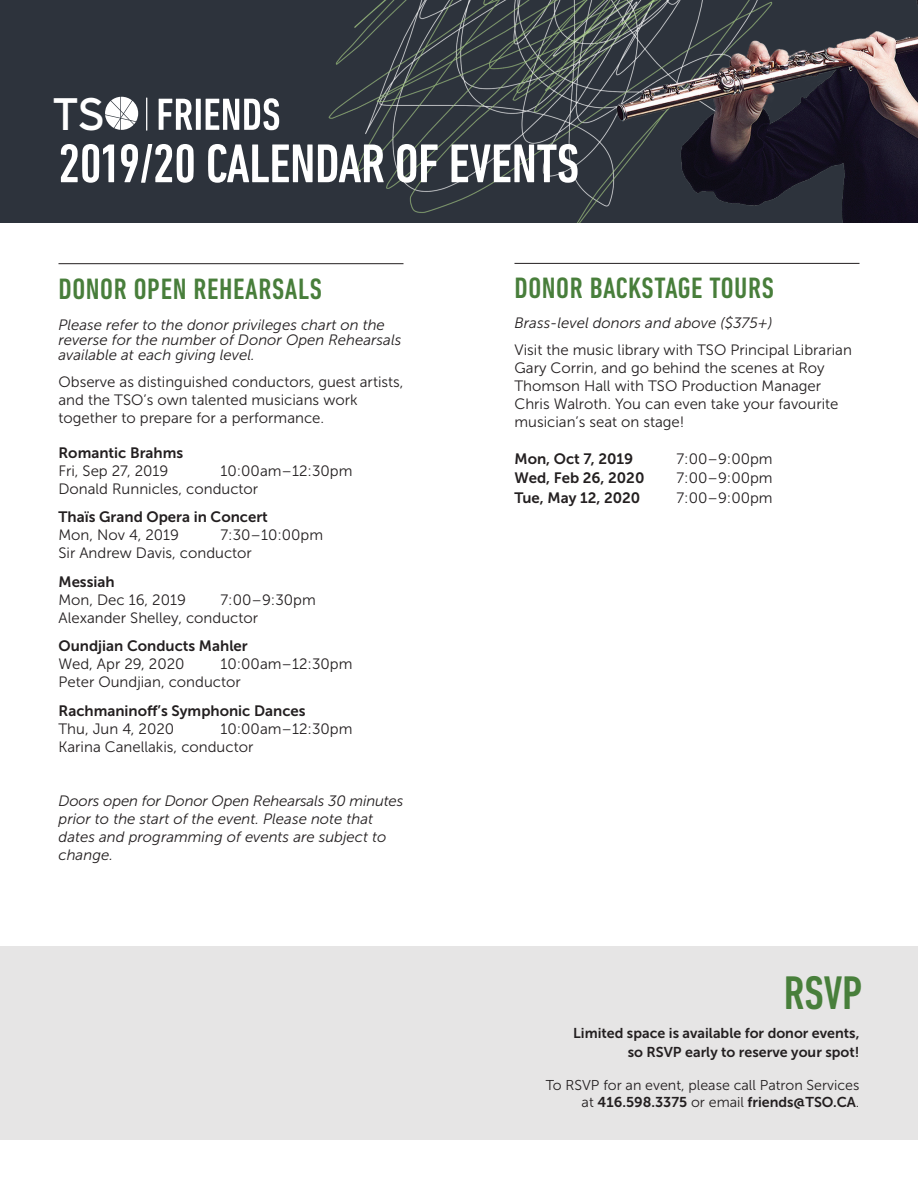
<style>
.page{position:relative;width:918px;height:1188px;background:#fff}
.page>*{position:absolute;margin:0;border:0;box-sizing:border-box;transform-origin:0 0}
.t1{font:500 condensed 55.5px "DIN Next LT Pro";letter-spacing:-.01em;color:#fff}
.t2{font:500 condensed 48px "DIN Next LT Pro";color:#487f3b}
.t3{font:45.45px "Interstate";color:#fff}
.t4{font:500 condensed 30px "DIN Next LT Pro";letter-spacing:.02em;color:#487e3b}
.t5{font:15px/18px "Museo Sans 300";color:#231f20}
.t6{font:italic 15px/18px "Museo Sans 300";color:#231f20}
.t7{font:15px "Museo Sans 700";color:#231f20}
.t8{font:14.25px/19.5px "Museo Sans 700";color:#231f20;text-align:right}
.t9{font:14.25px "Museo Sans 300";color:#231f20}
.s1{font-family:"Museo Sans 300"}
</style>
<div class="page">
<img style="left:0;top:0;width:602px;height:223px">
<hr style="left:58px;top:263px;width:346px;height:1px;background:#231f20">
<hr style="left:514px;top:263px;width:346px;height:1px;background:#231f20">
<div style="left:0;top:946px;width:918px;height:194px;background:#e6e5e5"></div>
<img style="left:602px;top:0;width:316px;height:223px">
<hr style="left:146px;top:98px;width:1px;height:33px;background:#fff">
<svg style="left:159px;top:99px;width:33px;height:31px"></svg>
<div style="left:196px;top:99px;width:5px;height:31px;background:#fff"></div>
<svg style="left:206px;top:98px;width:73px;height:32px"></svg>
<svg style="left:105px;top:97px;width:33px;height:33px"></svg>
<h3 class="t3" style="left:52px;top:88px;width:55px">TS</h3>
<h1 class="t1" style="left:58px;top:132px;width:522px">2019/20 CALENDAR OF EVENTS</h1>
<h3 class="t4" style="left:58px;top:271px;width:265px">DONOR OPEN REHEARSALS</h3>
<p class="t6" style="left:58px;top:317px;width:344px;line-height:15px">Please refer to the donor privileges chart on the reverse for the number of Donor Open Rehearsals available at each giving level.</p>
<p class="t5" style="left:58px;top:373px;width:346px">Observe as distinguished conductors, guest artists, and the TSO’s own talented musicians work together to prepare for a performance.</p>
<p class="t7" style="left:58px;top:444px;width:126px">Romantic Brahms</p>
<p class="t5" style="left:58px;top:462px;width:111px">Fri, Sep 27, 2019</p>
<p class="t5" style="left:58px;top:462px;width:295px;text-indent:162px">10:00am–12:30pm<br>Donald Runnicles, conductor</p>
<p class="t7" style="left:58px;top:509px;width:211px">Thaïs Grand Opera in Concert</p>
<p class="t5" style="left:58px;top:526px;width:122px">Mon, Nov 4, 2019</p>
<p class="t5" style="left:58px;top:526px;width:266px;text-indent:162px">7:30–10:00pm<br>Sir Andrew Davis, conductor</p>
<p class="t7" style="left:58px;top:573px;width:58px">Messiah</p>
<p class="t5" style="left:58px;top:591px;width:129px">Mon, Dec 16, 2019</p>
<p class="t5" style="left:58px;top:591px;width:259px;text-indent:162px">7:00–9:30pm<br>Alexander Shelley, conductor</p>
<p class="t7" style="left:58px;top:638px;width:191px">Oundjian Conducts Mahler</p>
<p class="t5" style="left:58px;top:655px;width:128px">Wed, Apr 29, 2020</p>
<p class="t5" style="left:58px;top:655px;width:295px;text-indent:162px">10:00am–12:30pm<br>Peter Oundjian, conductor</p>
<p class="t7" style="left:58px;top:702px;width:249px">Rachmaninoff’s Symphonic Dances</p>
<p class="t5" style="left:58px;top:720px;width:117px">Thu, Jun 4, 2020</p>
<p class="t5" style="left:58px;top:720px;width:295px;text-indent:162px">10:00am–12:30pm<br>Karina Canellakis, conductor</p>
<p class="t6" style="left:58px;top:792px;width:346px">Doors open for Donor Open Rehearsals 30 minutes prior to the start of the event. Please note that dates and programming of events are subject to change.</p>
<h3 class="t4" style="left:514px;top:271px;width:261px">DONOR BACKSTAGE TOURS</h3>
<p class="t6" style="left:514px;top:314px;width:259px">Brass-level donors and above ($375+)</p>
<p class="t5" style="left:514px;top:341px;width:339px">Visit the music library with TSO Principal Librarian Gary Corrin, and go behind the scenes at Roy Thomson Hall with TSO Production Manager Chris Walroth. You can even take your favourite musician’s seat on stage!</p>
<p class="t7" style="left:514px;top:450px;width:120px">Mon, Oct 7, 2019</p>
<p class="t5" style="left:676px;top:450px;width:98px">7:00–9:00pm</p>
<p class="t7" style="left:514px;top:470px;width:131px">Wed, Feb 26, 2020</p>
<p class="t5" style="left:676px;top:469px;width:98px">7:00–9:00pm</p>
<p class="t7" style="left:514px;top:489px;width:127px">Tue, May 12, 2020</p>
<p class="t5" style="left:676px;top:489px;width:98px">7:00–9:00pm</p>
<h2 class="t2" style="left:784px;top:966px;width:80px">RSVP</h2>
<p class="t8" style="left:573px;top:1023px;width:288px">Limited space is available for donor events, so RSVP early to reserve your spot!</p>
<p class="t9" style="left:546px;top:1078px;width:315px">To RSVP for an event, please call Patron Services</p>
<p class="t8" style="left:582px;top:1093px;width:279px"><span class="s1">at</span> 416.598.3375 <span class="s1">or email</span> friends@TSO.CA<span class="s1">.</span></p>
</div>
